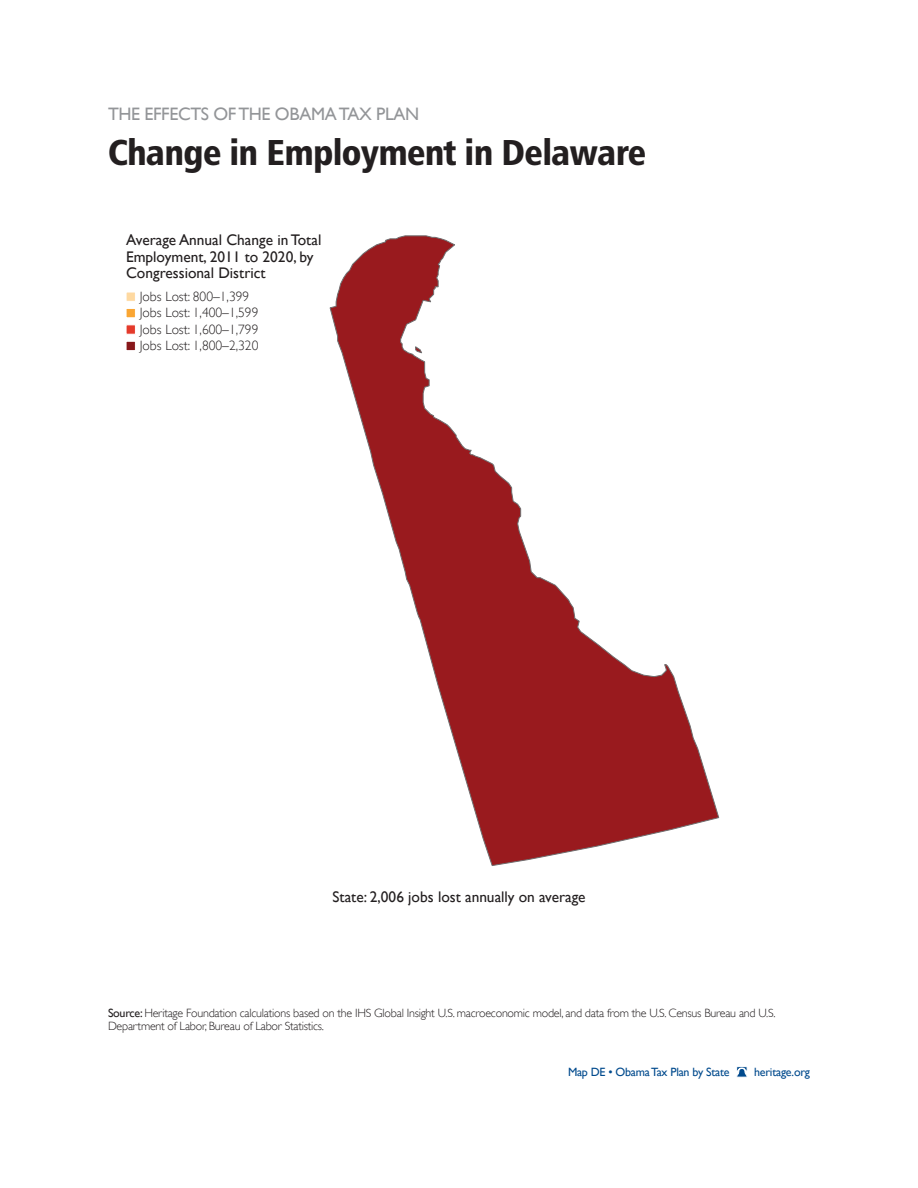
<style>
.page{position:relative;width:918px;height:1188px;background:#fff}
.page>*{position:absolute;margin:0;border:0;box-sizing:border-box;transform-origin:0 0}
.t1{font:36px "Humanist 777 BT Black Condensed B";letter-spacing:-.02em;color:#231f20}
.t2{font:18px "Gill Sans";letter-spacing:-.02em;color:#939598}
.t3{font:15.3px/16.5px "Gill Sans";color:#231f20}
.t4{font:300 13.5px/16.5px "Gill Sans";color:#231f20}
.t5{font:300 12px/12.8px "Gill Sans";letter-spacing:-.02em;color:#231f20}
.t6{font:12px "Gill Sans";letter-spacing:-.02em;color:#004a8d}
.s1{font-weight:400}
</style>
<div class="page">
<svg style="left:736px;top:1066px;width:11px;height:11px"></svg>
<div style="left:126px;top:292px;width:10px;height:10px;background:#fed9a1;border:1px solid #fff"></div>
<div style="left:126px;top:308px;width:10px;height:10px;background:#faa633;border:1px solid #fff"></div>
<div style="left:126px;top:324px;width:10px;height:11px;background:#e43a2b;border:1px solid #fff"></div>
<div style="left:126px;top:341px;width:10px;height:10px;background:#88181b;border:1px solid #fff"></div>
<svg style="left:329px;top:235px;width:390px;height:631px"></svg>
<p class="t2" style="left:108px;top:104px;width:313px">THE EFFECTS OF THE OBAMA TAX PLAN</p>
<p class="t1" style="left:108px;top:129px;width:540px">Change in Employment in Delaware</p>
<p class="t3" style="left:126px;top:232px;width:197px">Average Annual Change in Total<br>Employment, 2011 to 2020, by<br>Congressional District</p>
<p class="t4" style="left:140px;top:288px;width:120px">Jobs Lost: 800–1,399<br>Jobs Lost: 1,400–1,599<br>Jobs Lost: 1,600–1,799<br>Jobs Lost: 1,800–2,320</p>
<p class="t3" style="left:333px;top:889px;width:255px">State: 2,006 jobs lost annually on average</p>
<p class="t5" style="left:108px;top:1007px;width:669px"><span class="s1">Source:</span> Heritage Foundation calculations based on the IHS Global Insight U.S. macroeconomic model, and data from the U.S. Census Bureau and U.S.<br>Department of Labor, Bureau of Labor Statistics.</p>
<p class="t6" style="left:568px;top:1065px;width:163px">Map DE • Obama Tax Plan by State</p>
<p class="t6" style="left:754px;top:1065px;width:57px">heritage.org</p>
</div>
